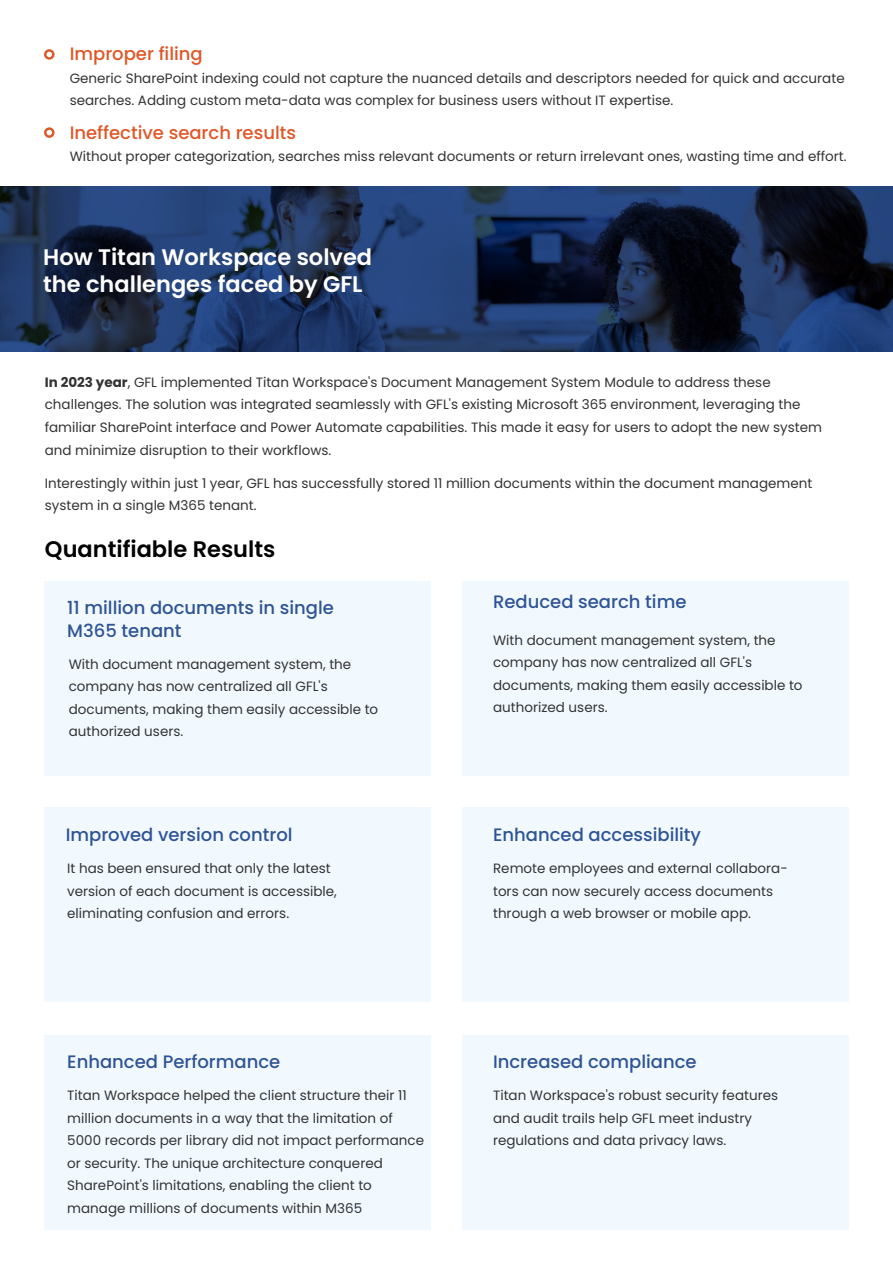
<style>
.page{position:relative;width:893px;height:1263px;background:#fff}
.page>*{position:absolute;margin:0;border:0;box-sizing:border-box;transform-origin:0 0}
.t1{font:600 22.5px/27px "Poppins";color:#fff}
.t2{font:600 22.5px "Poppins";color:#000}
.t3{font:500 18px/22.5px "Poppins";color:#2f5496}
.t4{font:500 18px "Poppins";color:#e05727}
.t5{font:13.5px/22.5px "Poppins";color:#333}
.s1{font-weight:700}
</style>
<div class="page">
<svg style="left:0;top:186px;width:893px;height:166px;background:#1b2f55"></svg>
<div style="left:44px;top:581px;width:387px;height:195px;background:#f1f9ff"></div>
<div style="left:462px;top:581px;width:387px;height:195px;background:#f1f9ff"></div>
<div style="left:44px;top:807px;width:387px;height:194px;background:#f1f9ff"></div>
<div style="left:462px;top:807px;width:387px;height:194px;background:#f1f9ff"></div>
<div style="left:44px;top:1035px;width:387px;height:195px;background:#f1f9ff"></div>
<div style="left:462px;top:1035px;width:387px;height:195px;background:#f1f9ff"></div>
<svg style="left:44px;top:49px;width:11px;height:11px"></svg>
<svg style="left:44px;top:127px;width:11px;height:11px"></svg>
<h2 class="t4" style="left:70px;top:44px;width:135px">Improper filing</h2>
<p class="t5" style="left:70px;top:67px;width:776px">Generic SharePoint indexing could not capture the nuanced details and descriptors needed for quick and accurate searches. Adding custom meta-data was complex for business users without IT expertise.</p>
<h2 class="t4" style="left:70px;top:122px;width:228px">Ineffective search results</h2>
<p class="t5" style="left:70px;top:145px;width:778px">Without proper categorization, searches miss relevant documents or return irrelevant ones, wasting time and effort.</p>
<h1 class="t1" style="left:43px;top:243px;width:330px">How Titan Workspace solved the challenges faced by GFL</h1>
<p class="t5" style="left:45px;top:371px;width:779px"><span class="s1">In 2023 year</span>, GFL implemented Titan Workspace's Document Management System Module to address these challenges. The solution was integrated seamlessly with GFL's existing Microsoft 365 environment, leveraging the familiar SharePoint interface and Power Automate capabilities. This made it easy for users to adopt the new system and minimize disruption to their workflows.</p>
<p class="t5" style="left:45px;top:472px;width:769px">Interestingly within just 1 year, GFL has successfully stored 11 million documents within the document management system in a single M365 tenant.</p>
<h1 class="t2" style="left:45px;top:536px;width:232px">Quantifiable Results</h1>
<h2 class="t3" style="left:67px;top:597px;width:268px">11 million documents in single<br>M365 tenant</h2>
<h2 class="t3" style="left:493px;top:591px;width:195px">Reduced search time</h2>
<p class="t5" style="left:69px;top:653px;width:311px">With document management system, the company has now centralized all GFL's documents, making them easily accessible to authorized users.</p>
<p class="t5" style="left:493px;top:629px;width:311px">With document management system, the company has now centralized all GFL's documents, making them easily accessible to authorized users.</p>
<h2 class="t3" style="left:66px;top:823px;width:228px">Improved version control</h2>
<h2 class="t3" style="left:493px;top:823px;width:209px">Enhanced accessibility</h2>
<p class="t5" style="left:67px;top:857px;width:271px">It has been ensured that only the latest version of each document is accessible, eliminating confusion and errors.</p>
<p class="t5" style="left:493px;top:857px;width:296px">Remote employees and external collabora&shy;tors can now securely access documents through a web browser or mobile app.</p>
<h2 class="t3" style="left:67px;top:1051px;width:215px">Enhanced Performance</h2>
<h2 class="t3" style="left:493px;top:1051px;width:205px">Increased compliance</h2>
<p class="t5" style="left:493px;top:1084px;width:287px">Titan Workspace's robust security features and audit trails help GFL meet industry regulations and data privacy laws.</p>
<p class="t5" style="left:67px;top:1084px;width:358px">Titan Workspace helped the client structure their 11 million documents in a way that the limitation of 5000 records per library did not impact performance or security. The unique architecture conquered SharePoint's limitations, enabling the client to manage millions of documents within M365</p>
</div>
